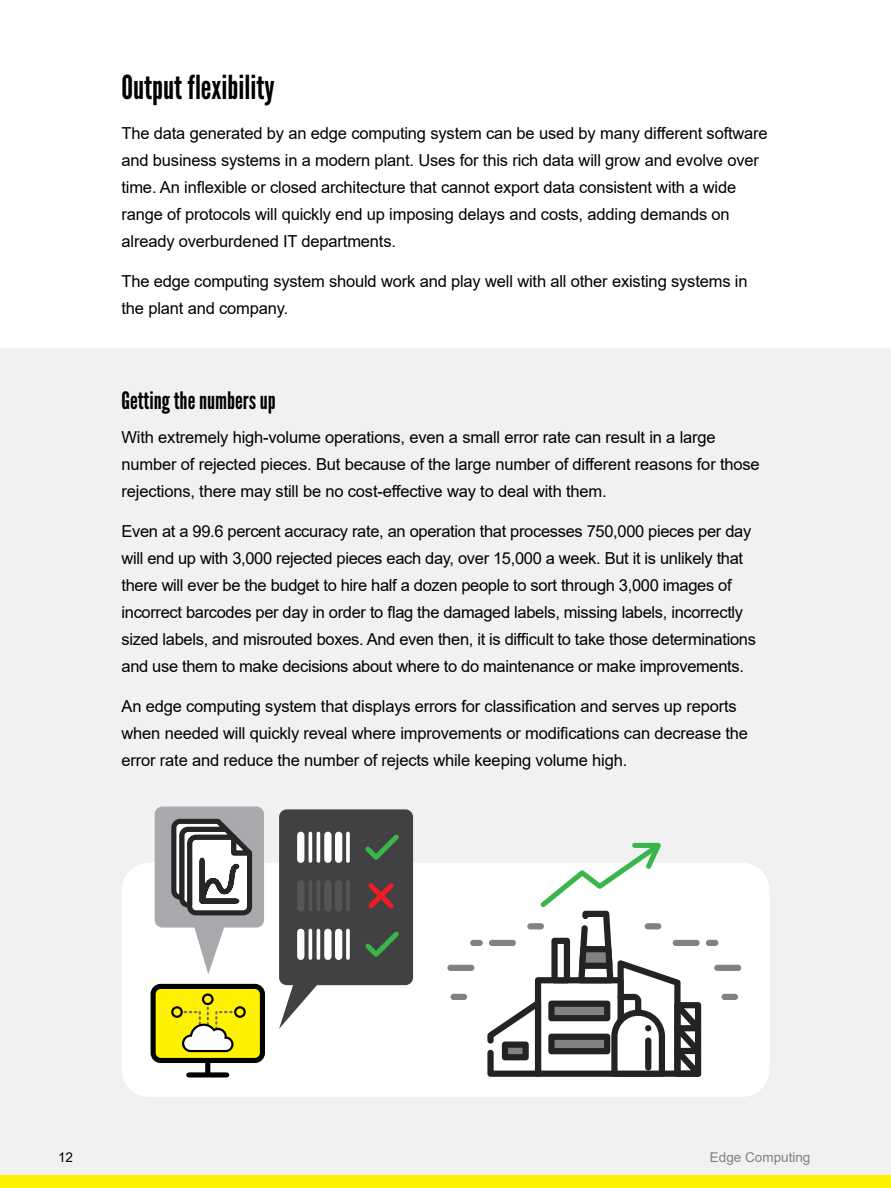
<style>
.page{position:relative;width:891px;height:1188px;background:#fff}
.page>*{position:absolute;margin:0;border:0;box-sizing:border-box;transform-origin:0 0}
.t1{font:33px "League Gothic";color:#000}
.t2{font:24px "League Gothic";color:#000}
.t3{font:16.5px/27px "Arial";letter-spacing:-.01em;color:#000}
.t4{font:13.5px "Arial";color:#808285}
.t5{font:13.5px "Arial";color:#000}
</style>
<div class="page">
<div style="left:0;top:349px;width:891px;height:839px;background:#f1f1f2"></div>
<div style="left:122px;top:863px;width:648px;height:234px;background:#fff;border-radius:28px"></div>
<div style="left:155px;top:807px;width:109px;height:121px;background:#a7a9ac;border-radius:8px"></div>
<svg style="left:169px;top:818px;width:93px;height:156px"></svg>
<div style="left:279px;top:809px;width:134px;height:176px;background:#414042;border-radius:8px"></div>
<div style="left:297px;top:835px;width:7px;height:24px;background:#fff"></div>
<hr style="left:309px;top:833px;width:3px;height:28px;background:#fff">
<hr style="left:317px;top:833px;width:3px;height:28px;background:#fff">
<div style="left:324px;top:835px;width:8px;height:24px;background:#fff"></div>
<div style="left:335px;top:835px;width:7px;height:24px;background:#fff"></div>
<svg style="left:346px;top:833px;width:4px;height:28px"></svg>
<svg style="left:365px;top:834px;width:34px;height:26px"></svg>
<div style="left:297px;top:884px;width:7px;height:24px;background:#555456"></div>
<hr style="left:309px;top:882px;width:3px;height:28px;background:#fff">
<hr style="left:317px;top:882px;width:3px;height:28px;background:#fff">
<div style="left:324px;top:884px;width:8px;height:24px;background:#555456"></div>
<div style="left:335px;top:884px;width:7px;height:24px;background:#555456"></div>
<hr style="left:346px;top:882px;width:4px;height:28px;background:#535254">
<svg style="left:368px;top:883px;width:26px;height:26px"></svg>
<div style="left:297px;top:932px;width:7px;height:24px;background:#fff"></div>
<hr style="left:309px;top:930px;width:3px;height:28px;background:#fff">
<hr style="left:317px;top:930px;width:3px;height:28px;background:#fff">
<div style="left:324px;top:932px;width:8px;height:24px;background:#fff"></div>
<div style="left:335px;top:932px;width:7px;height:24px;background:#fff"></div>
<svg style="left:346px;top:930px;width:4px;height:28px"></svg>
<svg style="left:365px;top:931px;width:34px;height:26px"></svg>
<svg style="left:279px;top:980px;width:42px;height:49px"></svg>
<div style="left:714px;top:965px;width:27px;height:6px;background:#818181;border-radius:3px"></div>
<div style="left:721px;top:994px;width:17px;height:6px;background:#818181;border-radius:3px"></div>
<svg style="left:470px;top:842px;width:248px;height:235px"></svg>
<div style="left:447px;top:965px;width:27px;height:6px;background:#818181;border-radius:3px"></div>
<div style="left:451px;top:994px;width:16px;height:6px;background:#818181;border-radius:3px"></div>
<div style="left:527px;top:923px;width:17px;height:6px;background:#818181;border-radius:3px"></div>
<div style="left:153px;top:986px;width:109px;height:74px;background:#fff200;border-radius:8px"></div>
<div style="left:151px;top:984px;width:114px;height:79px;border:5px solid #000;border-radius:8px"></div>
<div style="left:205px;top:1060px;width:5px;height:15px;background:#000"></div>
<div style="left:189px;top:1072px;width:38px;height:6px;background:#000"></div>
<div style="left:234px;top:1006px;width:12px;height:12px;border:2px solid #000;border-radius:50%"></div>
<div style="left:171px;top:1006px;width:12px;height:12px;border:2px solid #000;border-radius:50%"></div>
<div style="left:202px;top:993px;width:12px;height:12px;border:2px solid #000;border-radius:50%"></div>
<svg style="left:181px;top:1008px;width:54px;height:57px"></svg>
<div style="left:0;top:1175px;width:891px;height:13px;background:#fff200"></div>
<h1 class="t1" style="left:122px;top:67px;width:155px">Output flexibility</h1>
<p class="t3" style="left:122px;top:120px;width:648px">The data generated by an edge computing system can be used by many different software and business systems in a modern plant. Uses for this rich data will grow and evolve over time. An inflexible or closed architecture that cannot export data consistent with a wide range of protocols will quickly end up imposing delays and costs, adding demands on already overburdened IT departments.</p>
<p class="t3" style="left:122px;top:268px;width:628px">The edge computing system should work and play well with all other existing systems in the plant and company.</p>
<h2 class="t2" style="left:122px;top:386px;width:156px">Getting the numbers up</h2>
<p class="t3" style="left:122px;top:423px;width:640px">With extremely high-volume operations, even a small error rate can result in a large number of rejected pieces. But because of the large number of different reasons for those rejections, there may still be no cost-effective way to deal with them.</p>
<p class="t3" style="left:122px;top:518px;width:636px">Even at a 99.6 percent accuracy rate, an operation that processes 750,000 pieces per day will end up with 3,000 rejected pieces each day, over 15,000 a week. But it is unlikely that there will ever be the budget to hire half a dozen people to sort through 3,000 images of incorrect barcodes per day in order to flag the damaged labels, missing labels, incorrectly sized labels, and misrouted boxes. And even then, it is difficult to take those determinations and use them to make decisions about where to do maintenance or make improvements.</p>
<p class="t3" style="left:122px;top:693px;width:628px">An edge computing system that displays errors for classification and serves up reports when needed will quickly reveal where improvements or modifications can decrease the error rate and reduce the number of rejects while keeping volume high.</p>
<p class="t5" style="left:58px;top:1148px;width:17px">12</p>
<p class="t4" style="left:710px;top:1148px;width:102px">Edge Computing</p>
</div>
